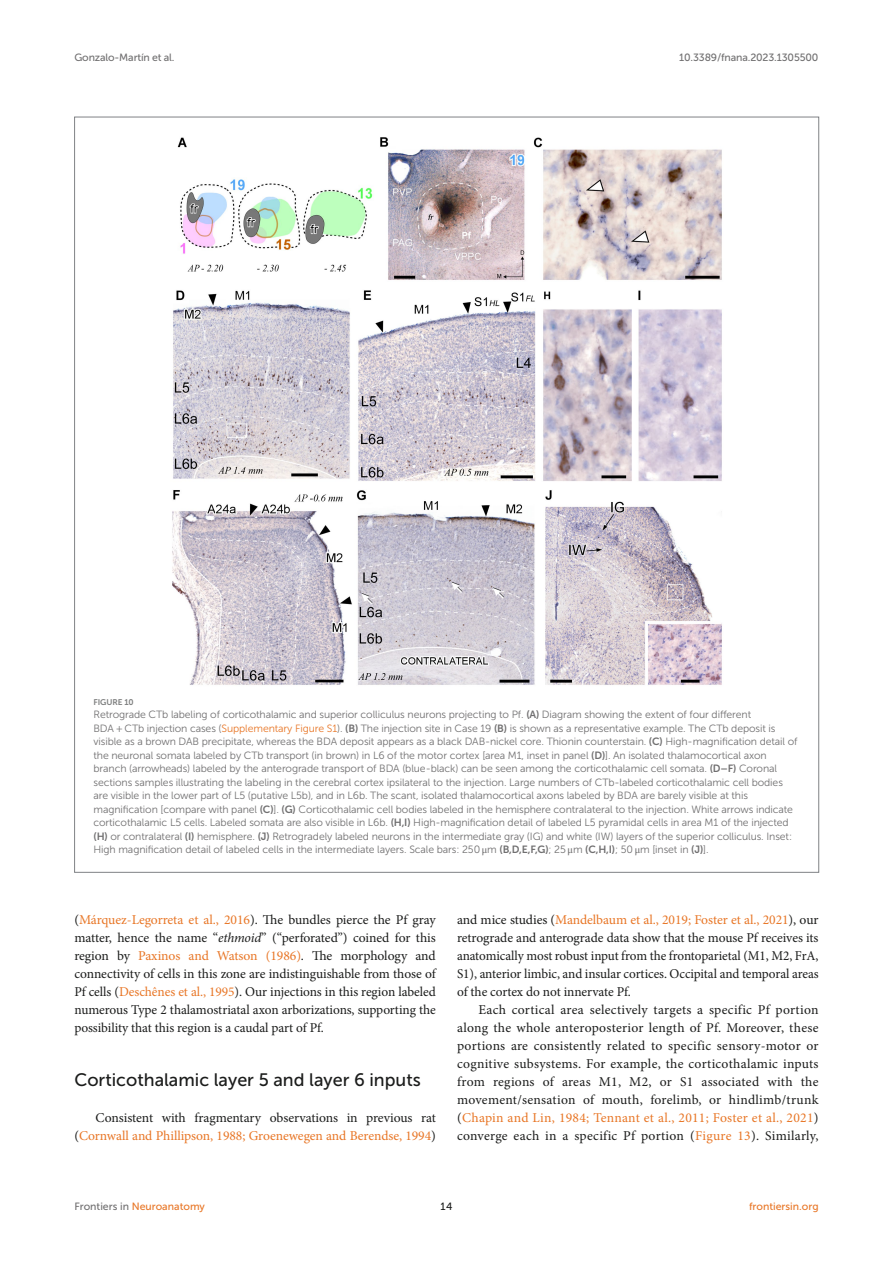
<style>
.page{position:relative;width:893px;height:1263px;background:#fff}
.page>*{position:absolute;margin:0;border:0;box-sizing:border-box;transform-origin:0 0}
.HEAD_2{font:18px "Museo Sans 500";color:#1b1c1b}
.TEXT{font:13.5px/18px "Minion Pro";letter-spacing:.005em;color:#1b1c1b;text-align:justify}
.TEXT_FLUSH{font:13.5px/18px "Minion Pro";letter-spacing:-.01em;color:#1b1c1b;text-align:justify}
.TEXT_FLUSH-2{font:13.5px/18px "Minion Pro";letter-spacing:-.005em;color:#e87626;text-align:right}
.FIG_LEG{font:10.5px/13.5px "Museo Sans 300";letter-spacing:-.01em;color:#706f70}
.t1{font:10.5px "Museo Sans 500";letter-spacing:-.015em;color:#706f70}
.t2{font:10.5px "Museo Sans 500";color:#e87626}
.t3{font:10.5px "Museo Sans 500";color:#1b1c1b}
.FIG_HD{font:8.25px "Museo Sans 700";letter-spacing:-.01em;color:#7e7f7f}
.s1{font-family:"Museo Sans 700"}
.s2{color:#e87626}
.s3{font-family:"STIX General"}
.s4{font-style:italic}
.s5{color:#1b1c1b}
.s6{color:#706f70}
</style>
<div class="page">
<img style="left:172px;top:137px;width:550px;height:548px">
<p class="t1" style="left:74px;top:51px;width:101px">Gonzalo-Martín et al.</p>
<p class="t1" style="left:679px;top:51px;width:141px">10.3389/fnana.2023.1305500</p>
<p class="FIG_HD" style="left:94px;top:697px;width:42px">FIGURE 10</p>
<p class="FIG_LEG" style="left:94px;top:708px;width:705px">Retrograde CTb labeling of corticothalamic and superior colliculus neurons projecting to Pf. <span class="s1">(A)</span> Diagram showing the extent of four different<br>BDA + CTb injection cases (<span class="s2">Supplementary Figure S1</span>). <span class="s1">(B)</span> The injection site in Case 19 <span class="s1">(B)</span> is shown as a representative example. The CTb deposit is visible as a brown DAB precipitate, whereas the BDA deposit appears as a black DAB-nickel core. Thionin counterstain. <span class="s1">(C)</span> High-magnification detail of the neuronal somata labeled by CTb transport (in brown) in L6 of the motor cortex [area M1, inset in panel <span class="s1">(D)</span>]. An isolated thalamocortical axon branch (arrowheads) labeled by the anterograde transport of BDA (blue-black) can be seen among the corticothalamic cell somata. <span class="s1">(D–F)</span> Coronal sections samples illustrating the labeling in the cerebral cortex ipsilateral to the injection. Large numbers of CTb-labeled corticothalamic cell bodies are visible in the lower part of L5 (putative L5b), and in L6b. The scant, isolated thalamocortical axons labeled by BDA are barely visible at this magnification [compare with panel <span class="s1">(C)</span>]. <span class="s1">(G)</span> Corticothalamic cell bodies labeled in the hemisphere contralateral to the injection. White arrows indicate corticothalamic L5 cells. Labeled somata are also visible in L6b. <span class="s1">(H,I)</span> High-magnification detail of labeled L5 pyramidal cells in area M1 of the injected <span class="s1">(H)</span> or contralateral <span class="s1">(I)</span> hemisphere. <span class="s1">(J)</span> Retrogradely labeled neurons in the intermediate gray (IG) and white (IW) layers of the superior colliculus. Inset:<br>High magnification detail of labeled cells in the intermediate layers. Scale bars: 250 <span class="s3">μ</span>m <span class="s1">(B,D,E,F,G)</span>; 25 <span class="s3">μ</span>m <span class="s1">(C,H,I)</span>; 50 <span class="s3">μ</span>m [inset in <span class="s1">(J)</span>].</p>
<p class="TEXT" style="left:74px;top:911px;width:363px">(<span class="s2">Márquez-Legorreta et al., 2016</span>). The bundles pierce the Pf gray matter, hence the name “<span class="s4">ethmoid</span>” (“perforated”) coined for this region by <span class="s2">Paxinos and Watson (1986)</span>. The morphology and connectivity of cells in this zone are indistinguishable from those of Pf cells (<span class="s2">Deschênes et al., 1995</span>). Our injections in this region labeled numerous Type 2 thalamostriatal axon arborizations, supporting the possibility that this region is a caudal part of Pf.</p>
<p class="HEAD_2" style="left:74px;top:1070px;width:348px">Corticothalamic layer 5 and layer 6 inputs</p>
<p class="TEXT_FLUSH-2" style="left:74px;top:1109px;width:363px"><span class="s5">Consistent with fragmentary observations in previous rat (</span>Cornwall and Phillipson, 1988; Groenewegen and Berendse, 1994<span class="s5">)</span></p>
<p class="TEXT_FLUSH" style="left:457px;top:911px;width:363px">and mice studies (<span class="s2">Mandelbaum et al., 2019; Foster et al., 2021</span>), our retrograde and anterograde data show that the mouse Pf receives its anatomically most robust input from the frontoparietal (M1, M2, FrA, S1), anterior limbic, and insular cortices. Occipital and temporal areas of the cortex do not innervate Pf.</p>
<p class="TEXT" style="left:457px;top:1001px;width:363px;text-indent:21px">Each cortical area selectively targets a specific Pf portion along the whole anteroposterior length of Pf. Moreover, these portions are consistently related to specific sensory-motor or cognitive subsystems. For example, the corticothalamic inputs from regions of areas M1, M2, or S1 associated with the movement/sensation of mouth, forelimb, or hindlimb/trunk (<span class="s2">Chapin and Lin, 1984; Tennant et al., 2011; Foster et al., 2021</span>) converge each in a specific Pf portion (<span class="s2">Figure 13</span>). Similarly,</p>
<p class="t2" style="left:74px;top:1200px;width:132px"><span class="s6">Frontiers in</span> Neuroanatomy</p>
<p class="t3" style="left:441px;top:1200px;width:13px">14</p>
<p class="t2" style="left:749px;top:1200px;width:71px">frontiersin.org</p>
</div>
